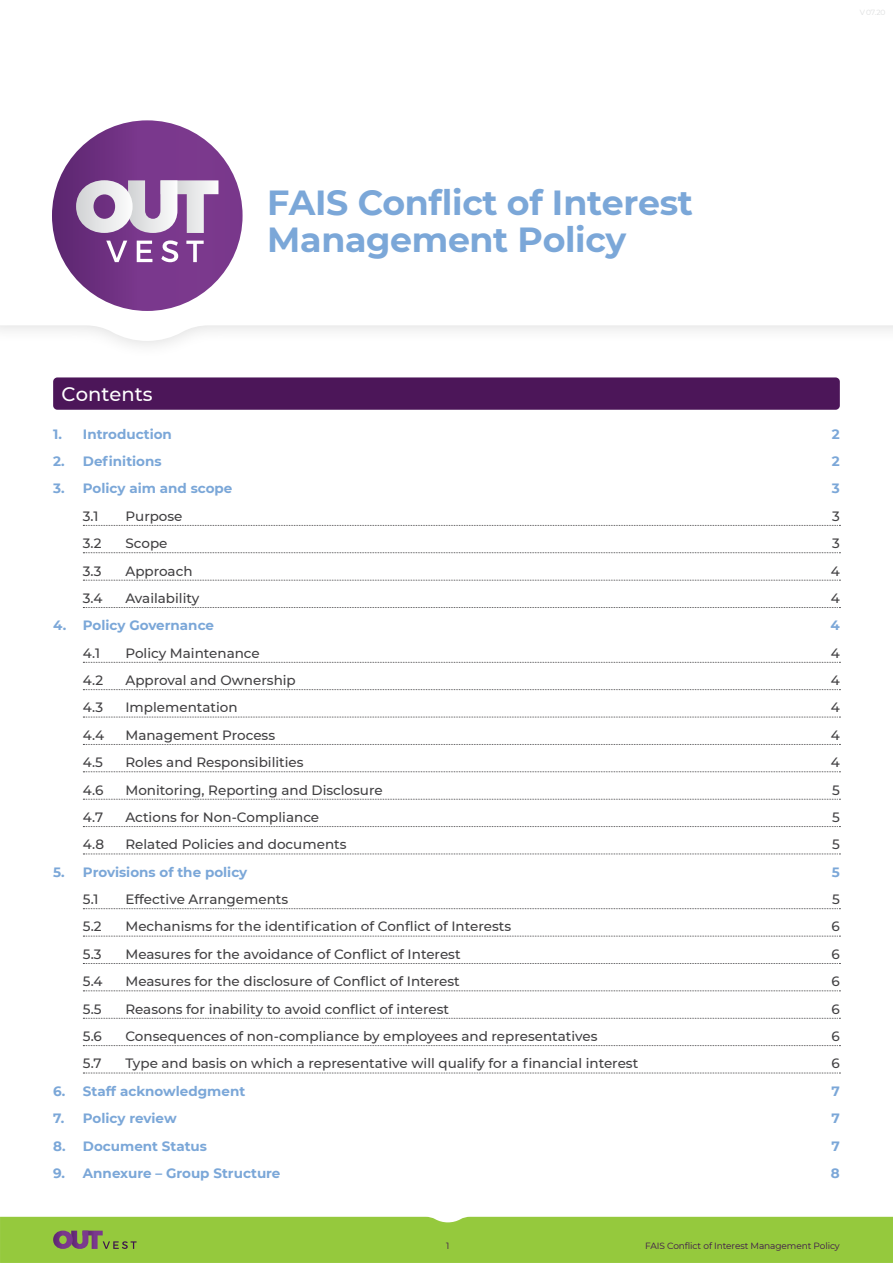
<style>
.page{position:relative;width:893px;height:1263px;background:#fff}
.page>*{position:absolute;margin:0;border:0;box-sizing:border-box;transform-origin:0 0}
.t1{font:700 34.8px/37.2px "Montserrat";letter-spacing:-.01em;color:#7ba7d8}
.t2{font:500 19.5px "Montserrat";color:#fff}
.t3{font:500 13.5px "Montserrat";color:#414042}
.t4{font:700 13.5px "Montserrat";color:#7ba7d8}
.t5{font:9px "Montserrat";letter-spacing:-.01em;color:#3d134b}
</style>
<div class="page">
<div style="left:0;top:1217px;width:893px;height:46px;background:#95c93d"></div>
<svg style="left:0;top:120px;width:893px;height:226px"></svg>
<div style="left:52px;top:120px;width:191px;height:191px;background:linear-gradient(to right,#642a78,#854296);border-radius:95px"></div>
<svg style="left:106px;top:240px;width:98px;height:22px"></svg>
<svg style="left:76px;top:180px;width:142px;height:53px"></svg>
<div style="left:53px;top:377px;width:787px;height:33px;background:#4c1659;border-radius:4px"></div>
<svg style="left:83px;top:525px;width:757px;height:1px"></svg>
<svg style="left:83px;top:552px;width:757px;height:1px"></svg>
<svg style="left:83px;top:580px;width:757px;height:1px"></svg>
<svg style="left:83px;top:607px;width:757px;height:1px"></svg>
<svg style="left:83px;top:662px;width:757px;height:1px"></svg>
<svg style="left:83px;top:689px;width:757px;height:1px"></svg>
<svg style="left:83px;top:717px;width:757px;height:1px"></svg>
<svg style="left:83px;top:744px;width:757px;height:1px"></svg>
<svg style="left:83px;top:771px;width:757px;height:1px"></svg>
<svg style="left:83px;top:799px;width:757px;height:1px"></svg>
<svg style="left:83px;top:826px;width:757px;height:1px"></svg>
<svg style="left:83px;top:853px;width:757px;height:1px"></svg>
<svg style="left:83px;top:908px;width:757px;height:1px"></svg>
<svg style="left:83px;top:936px;width:757px;height:1px"></svg>
<svg style="left:83px;top:963px;width:757px;height:1px"></svg>
<svg style="left:83px;top:990px;width:757px;height:1px"></svg>
<svg style="left:83px;top:1018px;width:757px;height:1px"></svg>
<svg style="left:83px;top:1045px;width:757px;height:1px"></svg>
<svg style="left:83px;top:1073px;width:757px;height:1px"></svg>
<h1 class="t1" style="left:267px;top:182px;width:427px">FAIS Conflict of Interest<br>Management Policy</h1>
<h2 class="t2" style="left:62px;top:380px;width:92px">Contents</h2>
<p class="t4" style="left:53px;top:424px;width:120px">1. Introduction</p>
<p class="t4" style="left:832px;top:424px;width:9px">2</p>
<p class="t4" style="left:53px;top:451px;width:110px">2. Definitions</p>
<p class="t4" style="left:832px;top:451px;width:9px">2</p>
<p class="t4" style="left:53px;top:479px;width:181px">3. Policy aim and scope</p>
<p class="t4" style="left:832px;top:479px;width:9px">3</p>
<p class="t3" style="left:83px;top:506px;width:17px">3.1</p>
<p class="t3" style="left:125px;top:506px;width:59px">Purpose</p>
<p class="t3" style="left:832px;top:506px;width:9px">3</p>
<p class="t3" style="left:83px;top:534px;width:20px">3.2</p>
<p class="t3" style="left:125px;top:534px;width:44px">Scope</p>
<p class="t3" style="left:832px;top:534px;width:9px">3</p>
<p class="t3" style="left:83px;top:561px;width:20px">3.3</p>
<p class="t3" style="left:125px;top:561px;width:69px">Approach</p>
<p class="t3" style="left:831px;top:561px;width:11px">4</p>
<p class="t3" style="left:83px;top:589px;width:21px">3.4</p>
<p class="t3" style="left:125px;top:589px;width:76px">Availability</p>
<p class="t3" style="left:831px;top:589px;width:11px">4</p>
<p class="t4" style="left:53px;top:616px;width:162px">4. Policy Governance</p>
<p class="t4" style="left:830px;top:616px;width:11px">4</p>
<p class="t3" style="left:83px;top:643px;width:19px">4.1</p>
<p class="t3" style="left:125px;top:643px;width:136px">Policy Maintenance</p>
<p class="t3" style="left:831px;top:643px;width:11px">4</p>
<p class="t3" style="left:83px;top:671px;width:22px">4.2</p>
<p class="t3" style="left:125px;top:671px;width:172px">Approval and Ownership</p>
<p class="t3" style="left:831px;top:671px;width:11px">4</p>
<p class="t3" style="left:83px;top:698px;width:22px">4.3</p>
<p class="t3" style="left:125px;top:698px;width:114px">Implementation</p>
<p class="t3" style="left:831px;top:698px;width:11px">4</p>
<p class="t3" style="left:83px;top:725px;width:23px">4.4</p>
<p class="t3" style="left:125px;top:725px;width:151px">Management Process</p>
<p class="t3" style="left:831px;top:725px;width:11px">4</p>
<p class="t3" style="left:83px;top:753px;width:22px">4.5</p>
<p class="t3" style="left:125px;top:753px;width:180px">Roles and Responsibilities</p>
<p class="t3" style="left:831px;top:753px;width:11px">4</p>
<p class="t3" style="left:83px;top:780px;width:22px">4.6</p>
<p class="t3" style="left:125px;top:780px;width:259px">Monitoring, Reporting and Disclosure</p>
<p class="t3" style="left:832px;top:780px;width:9px">5</p>
<p class="t3" style="left:83px;top:808px;width:22px">4.7</p>
<p class="t3" style="left:125px;top:808px;width:195px">Actions for Non-Compliance</p>
<p class="t3" style="left:832px;top:808px;width:9px">5</p>
<p class="t3" style="left:83px;top:835px;width:23px">4.8</p>
<p class="t3" style="left:125px;top:835px;width:223px">Related Policies and documents</p>
<p class="t3" style="left:832px;top:835px;width:9px">5</p>
<p class="t4" style="left:53px;top:862px;width:196px">5. Provisions of the policy</p>
<p class="t4" style="left:832px;top:862px;width:10px">5</p>
<p class="t3" style="left:83px;top:890px;width:17px">5.1</p>
<p class="t3" style="left:125px;top:890px;width:164px">Effective Arrangements</p>
<p class="t3" style="left:832px;top:890px;width:9px">5</p>
<p class="t3" style="left:83px;top:917px;width:20px">5.2</p>
<p class="t3" style="left:125px;top:917px;width:387px">Mechanisms for the identification of Conflict of Interests</p>
<p class="t3" style="left:831px;top:917px;width:10px">6</p>
<p class="t3" style="left:83px;top:945px;width:20px">5.3</p>
<p class="t3" style="left:125px;top:945px;width:337px">Measures for the avoidance of Conflict of Interest</p>
<p class="t3" style="left:831px;top:945px;width:10px">6</p>
<p class="t3" style="left:83px;top:972px;width:21px">5.4</p>
<p class="t3" style="left:125px;top:972px;width:336px">Measures for the disclosure of Conflict of Interest</p>
<p class="t3" style="left:831px;top:972px;width:10px">6</p>
<p class="t3" style="left:83px;top:999px;width:20px">5.5</p>
<p class="t3" style="left:125px;top:999px;width:325px">Reasons for inability to avoid conflict of interest</p>
<p class="t3" style="left:831px;top:999px;width:10px">6</p>
<p class="t3" style="left:83px;top:1027px;width:20px">5.6</p>
<p class="t3" style="left:125px;top:1027px;width:474px">Consequences of non-compliance by employees and representatives</p>
<p class="t3" style="left:831px;top:1027px;width:10px">6</p>
<p class="t3" style="left:83px;top:1054px;width:20px">5.7</p>
<p class="t3" style="left:125px;top:1054px;width:514px">Type and basis on which a representative will qualify for a financial interest</p>
<p class="t3" style="left:831px;top:1054px;width:10px">6</p>
<p class="t4" style="left:53px;top:1081px;width:194px">6. Staff acknowledgment</p>
<p class="t4" style="left:831px;top:1081px;width:10px">7</p>
<p class="t4" style="left:53px;top:1108px;width:125px">7. Policy review</p>
<p class="t4" style="left:831px;top:1108px;width:10px">7</p>
<p class="t4" style="left:53px;top:1136px;width:155px">8. Document Status</p>
<p class="t4" style="left:831px;top:1136px;width:10px">7</p>
<p class="t4" style="left:53px;top:1163px;width:229px">9. Annexure – Group Structure</p>
<p class="t4" style="left:831px;top:1163px;width:10px">8</p>
<p class="t5" style="left:446px;top:1239px;width:5px">1</p>
<p class="t5" style="left:645px;top:1239px;width:196px">FAIS Conflict of Interest Management Policy</p>
</div>
